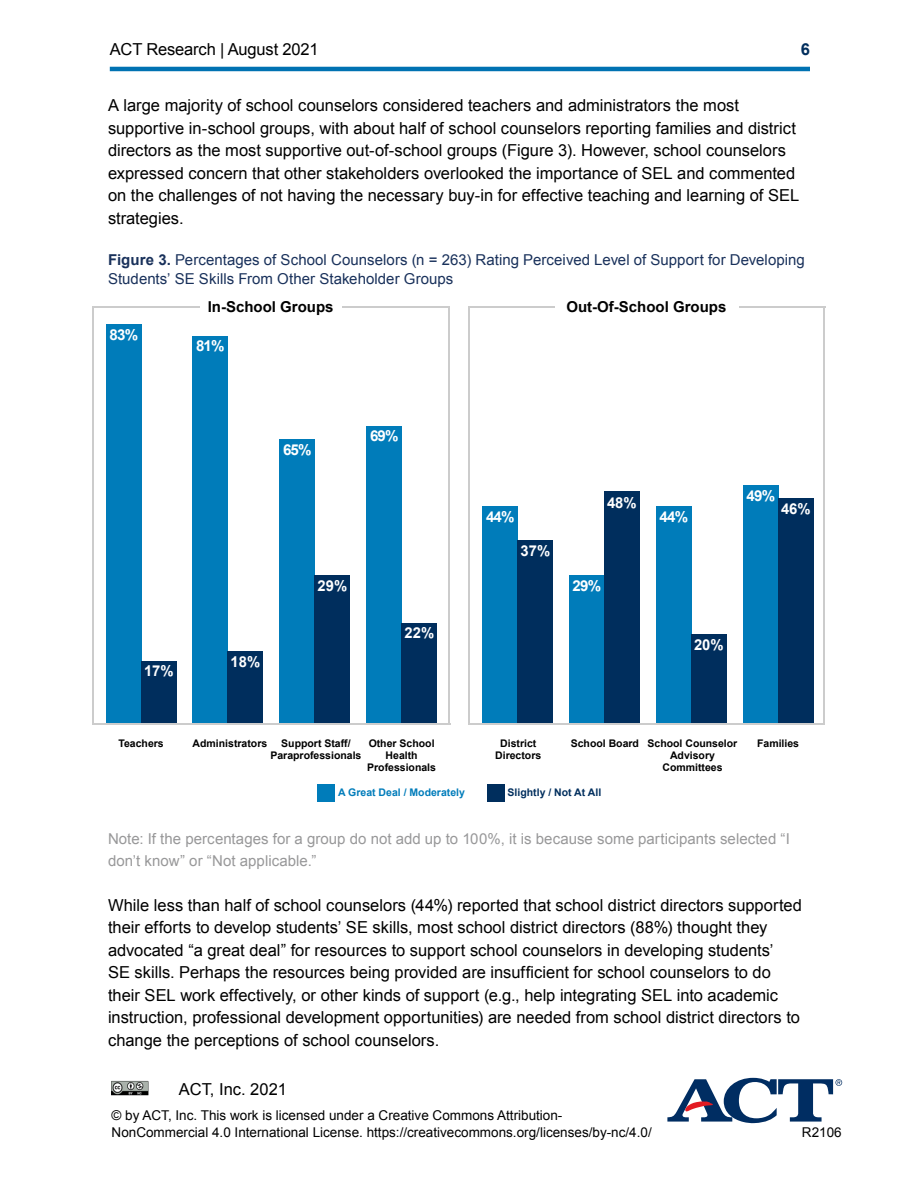
<style>
.page{position:relative;width:918px;height:1188px;background:#fff}
.page>*{position:absolute;margin:0;border:0;box-sizing:border-box;transform-origin:0 0}
.t1{font:16.5px/22.5px "Arial";color:#000}
.t2{font:700 16.5px "Arial";color:#002e5d}
.t3{font:15px/19.5px "Arial";letter-spacing:.005em;color:#19315b}
.t4{font:15px/21.6px "Arial";letter-spacing:.005em;color:#989899}
.t5{font:700 15px "Arial";letter-spacing:-.025em;color:#fff}
.t6{font:700 15px "Arial";color:#000}
.t7{font:13.5px/16.5px "Arial";color:#000}
.t8{font:700 10.5px/12px "Arial";color:#000;text-align:center}
.t9{font:700 10.5px "Arial";color:#007cba}
.t10{font:700 10.5px "Arial";color:#002e5d}
.s1{font-weight:700}
</style>
<div class="page">
<img style="left:111px;top:1080px;width:38px;height:16px">
<svg style="left:667px;top:1078px;width:175px;height:45px"></svg>
<div style="left:317px;top:784px;width:18px;height:18px;background:#007cba"></div>
<div style="left:487px;top:784px;width:18px;height:18px;background:#002e5d"></div>
<div style="left:743px;top:485px;width:35px;height:238px;background:#007cba"></div>
<div style="left:778px;top:498px;width:36px;height:225px;background:#002e5d"></div>
<div style="left:656px;top:506px;width:35px;height:217px;background:#007cba"></div>
<div style="left:691px;top:634px;width:36px;height:89px;background:#002e5d"></div>
<div style="left:569px;top:575px;width:35px;height:148px;background:#007cba"></div>
<div style="left:604px;top:492px;width:36px;height:231px;background:#002e5d"></div>
<div style="left:483px;top:506px;width:35px;height:218px;background:#007cba"></div>
<div style="left:518px;top:540px;width:35px;height:184px;background:#002e5d"></div>
<hr style="left:469px;top:723px;width:356px;height:2px;background:#ccc">
<hr style="left:824px;top:306px;width:1px;height:419px;background:#ccc">
<hr style="left:469px;top:306px;width:1px;height:419px;background:#ccc">
<hr style="left:739px;top:306px;width:86px;height:2px;background:#ccc">
<hr style="left:469px;top:306px;width:86px;height:2px;background:#ccc">
<div style="left:367px;top:426px;width:35px;height:297px;background:#007cba"></div>
<div style="left:402px;top:624px;width:35px;height:99px;background:#002e5d"></div>
<div style="left:280px;top:439px;width:35px;height:284px;background:#007cba"></div>
<div style="left:315px;top:575px;width:35px;height:148px;background:#002e5d"></div>
<div style="left:193px;top:336px;width:35px;height:387px;background:#007cba"></div>
<div style="left:228px;top:651px;width:35px;height:72px;background:#002e5d"></div>
<div style="left:106px;top:324px;width:35px;height:400px;background:#007cba"></div>
<div style="left:141px;top:661px;width:36px;height:63px;background:#002e5d"></div>
<hr style="left:92px;top:723px;width:358px;height:2px;background:#ccc">
<hr style="left:449px;top:306px;width:1px;height:419px;background:#ccc">
<hr style="left:92px;top:306px;width:2px;height:419px;background:#ccc">
<hr style="left:342px;top:306px;width:108px;height:2px;background:#ccc">
<hr style="left:92px;top:306px;width:108px;height:2px;background:#ccc">
<hr style="left:110px;top:67px;width:700px;height:4px;background:#0072b2">
<p class="t1" style="left:110px;top:38px;width:210px">ACT Research | August 2021</p>
<p class="t2" style="left:801px;top:38px;width:11px">6</p>
<p class="t1" style="left:108px;top:95px;width:693px">A large majority of school counselors considered teachers and administrators the most supportive in-school groups, with about half of school counselors reporting families and district directors as the most supportive out-of-school groups (Figure 3). However, school counselors expressed concern that other stakeholders overlooked the importance of SEL and commented on the challenges of not having the necessary buy-in for effective teaching and learning of SEL strategies.</p>
<p class="t3" style="left:108px;top:250px;width:698px"><span class="s1">Figure 3.</span> Percentages of School Counselors (n = 263) Rating Perceived Level of Support for Developing<br>Students’ SE Skills From Other Stakeholder Groups</p>
<p class="t5" style="left:110px;top:324px;width:30px">83%</p>
<p class="t6" style="left:208px;top:297px;width:127px">In-School Groups</p>
<p class="t6" style="left:566px;top:297px;width:162px">Out-Of-School Groups</p>
<p class="t5" style="left:196px;top:336px;width:30px">81%</p>
<p class="t5" style="left:144px;top:661px;width:31px">17%</p>
<p class="t5" style="left:283px;top:440px;width:30px">65%</p>
<p class="t5" style="left:370px;top:426px;width:30px">69%</p>
<p class="t5" style="left:231px;top:651px;width:31px">18%</p>
<p class="t5" style="left:318px;top:575px;width:31px">29%</p>
<p class="t5" style="left:405px;top:623px;width:31px">22%</p>
<p class="t5" style="left:486px;top:507px;width:30px">44%</p>
<p class="t5" style="left:521px;top:541px;width:31px">37%</p>
<p class="t5" style="left:607px;top:493px;width:31px">48%</p>
<p class="t5" style="left:573px;top:575px;width:30px">29%</p>
<p class="t5" style="left:660px;top:507px;width:30px">44%</p>
<p class="t5" style="left:694px;top:635px;width:31px">20%</p>
<p class="t5" style="left:747px;top:486px;width:30px">49%</p>
<p class="t5" style="left:781px;top:499px;width:31px">46%</p>
<p class="t8" style="left:270px;top:737px;width:93px">Support Staff/<br>Paraprofessionals</p>
<p class="t8" style="left:367px;top:737px;width:70px">Other School<br>Health<br>Professionals</p>
<p class="t8" style="left:119px;top:737px;width:47px">Teachers</p>
<p class="t8" style="left:193px;top:737px;width:76px">Administrators</p>
<p class="t8" style="left:500px;top:737px;width:38px">District</p>
<p class="t8" style="left:571px;top:737px;width:70px">School Board</p>
<p class="t8" style="left:495px;top:749px;width:48px">Directors</p>
<p class="t8" style="left:648px;top:737px;width:91px">School Counselor<br>Advisory<br>Committees</p>
<p class="t8" style="left:757px;top:737px;width:44px">Families</p>
<p class="t9" style="left:338px;top:786px;width:128px">A Great Deal / Moderately</p>
<p class="t10" style="left:508px;top:786px;width:95px">Slightly / Not At All</p>
<p class="t4" style="left:108px;top:828px;width:684px">Note: If the percentages for a group do not add up to 100%, it is because some participants selected “I don’t know” or “Not applicable.”</p>
<p class="t1" style="left:108px;top:894px;width:695px">While less than half of school counselors (44%) reported that school district directors supported their efforts to develop students’ SE skills, most school district directors (88%) thought they advocated “a great deal” for resources to support school counselors in developing students’<br>SE skills. Perhaps the resources being provided are insufficient for school counselors to do their SEL work effectively, or other kinds of support (e.g., help integrating SEL into academic instruction, professional development opportunities) are needed from school district directors to change the perceptions of school counselors.</p>
<p class="t1" style="left:179px;top:1078px;width:110px">ACT, Inc. 2021</p>
<p class="t7" style="left:112px;top:1107px;width:542px">© by ACT, Inc. This work is licensed under a Creative Commons Attribution-<br>NonCommercial 4.0 International License. https://creativecommons.org/licenses/by-nc/4.0/</p>
<p class="t7" style="left:802px;top:1124px;width:41px">R2106</p>
</div>
